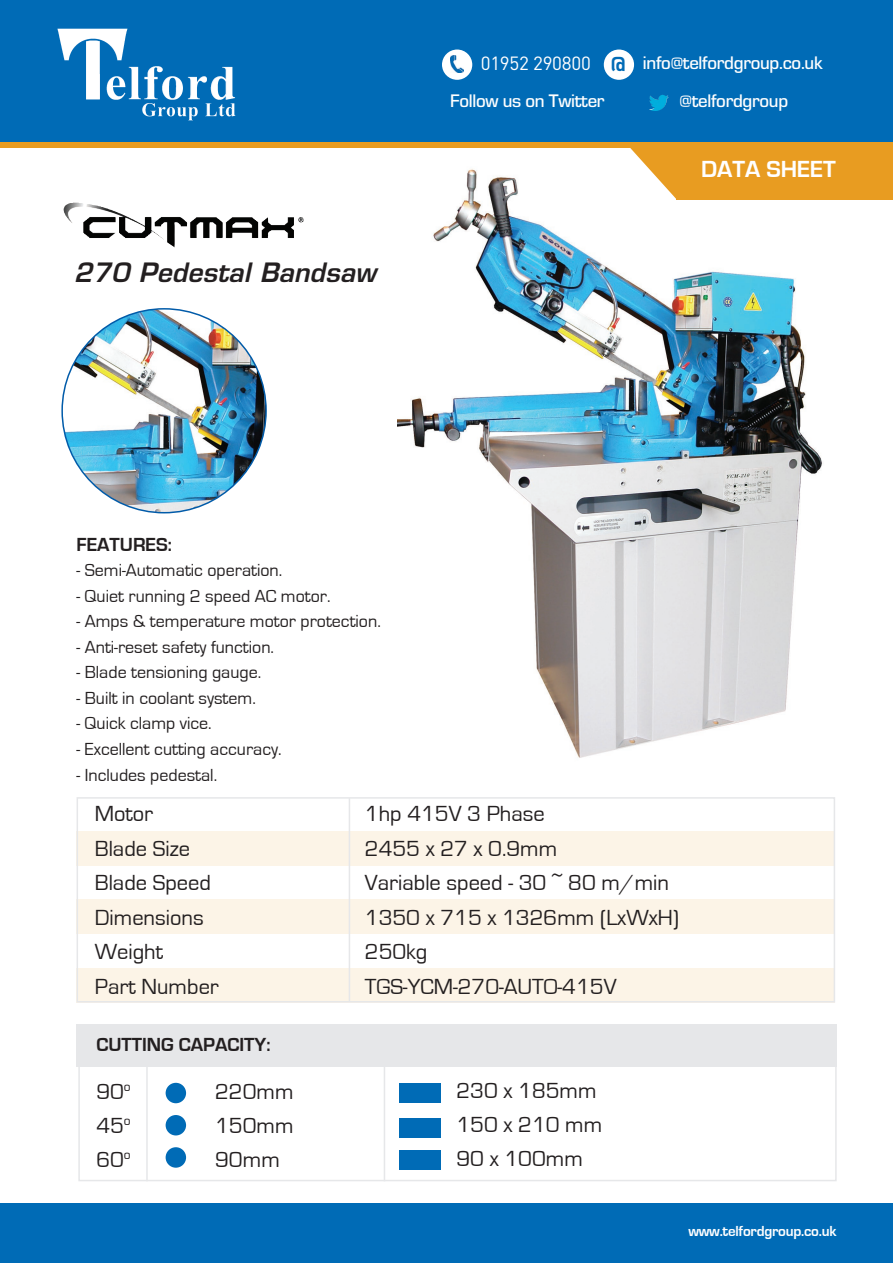
<style>
.page{position:relative;width:893px;height:1263px;background:#fff}
.page>*{position:absolute;margin:0;border:0;box-sizing:border-box;transform-origin:0 0}
.t1{font:italic 600 26.1px "Eurostile";letter-spacing:.005em;color:#231f20}
.t2{font:700 24px "Eurostile";color:#fff}
.t3{font:22.5px/33.9px "Eurostile";color:#231f20}
.t4{font:700 19.5px "Eurostile";color:#231f20}
.t5{font:500 18.9px/38.1px "Eurostile";letter-spacing:-.015em;color:#fff}
.t6{font:18px "Eurostile";color:#231f20}
.t7{font:700 15px "Eurostile";letter-spacing:-.015em;color:#fff}
.s1{font-family:"DIN Pro";font-weight:400}
.s2{font-family:"DIN Pro";font-weight:700;font-size:19.8px;color:#006bb6}
</style>
<div class="page">
<img style="left:397px;top:169px;width:445px;height:589px">
<img style="left:62px;top:309px;width:204px;height:204px;border-radius:102px">
<div style="left:77px;top:831px;width:758px;height:34px;background:#fcf4e7"></div>
<div style="left:77px;top:968px;width:758px;height:34px;background:#fcf4e7"></div>
<div style="left:77px;top:900px;width:758px;height:34px;background:#fcf4e7"></div>
<hr style="left:349px;top:798px;width:1px;height:203px;background:#e6e7e9">
<div style="left:77px;top:797px;width:758px;height:205px;border:2px solid #e6e7e9"></div>
<div style="left:0;top:1203px;width:893px;height:60px;background:#006bb6"></div>
<img style="left:63px;top:203px;width:99px;height:35px">
<svg style="left:627px;top:147px;width:49px;height:52px"></svg>
<div style="left:676px;top:143px;width:217px;height:56px;background:#e89c21"></div>
<svg style="left:0;top:141px;width:893px;height:6px;fill:#e89c21"></svg>
<div style="left:76px;top:1023px;width:761px;height:43px;background:#e6e7e9"></div>
<div style="left:78px;top:1025px;width:759px;height:156px;border:2px solid #e6e7e9"></div>
<hr style="left:146px;top:1066px;width:2px;height:115px;background:#e6e7e9">
<hr style="left:384px;top:1060px;width:1px;height:121px;background:#e6e7e9">
<div style="left:166px;top:1083px;width:20px;height:20px;background:#006bb6;border-radius:50%"></div>
<div style="left:166px;top:1115px;width:20px;height:20px;background:#006bb6;border-radius:50%"></div>
<div style="left:166px;top:1147px;width:20px;height:21px;background:#006bb6;border-radius:50%"></div>
<div style="left:399px;top:1083px;width:41px;height:20px;background:#006bb6"></div>
<div style="left:399px;top:1118px;width:41px;height:20px;background:#006bb6"></div>
<div style="left:399px;top:1150px;width:41px;height:20px;background:#006bb6"></div>
<div style="left:0;top:0;width:893px;height:141px;background:#006bb6"></div>
<img style="left:57px;top:29px;width:12px;height:31px">
<svg style="left:441px;top:49px;width:32px;height:32px"></svg>
<div style="left:440px;top:48px;width:34px;height:33px;border:2px solid #006bb6;border-radius:50%"></div>
<div style="left:603px;top:49px;width:32px;height:32px;background:#fff;border-radius:50%"></div>
<div style="left:602px;top:48px;width:34px;height:33px;border:2px solid #006bb6;border-radius:50%"></div>
<img style="left:451px;top:55px;width:13px;height:17px">
<img style="left:649px;top:95px;width:20px;height:16px">
<p class="t5" style="left:450px;top:42px;width:374px;text-indent:31px"><span class="s1">01952 290800</span> <span class="s2">@</span> info@telfordgroup.co.uk<br>Follow us on Twitter</p>
<p class="t5" style="left:679px;top:80px;width:110px">@telfordgroup</p>
<h1 class="t1" style="left:74px;top:256px;width:303px">270 Pedestal Bandsaw</h1>
<h2 class="t2" style="left:701px;top:156px;width:136px">DATA SHEET</h2>
<p class="t4" style="left:77px;top:534px;width:97px">FEATURES:</p>
<p class="t6" style="left:77px;top:561px;width:207px">- Semi-Automatic operation.</p>
<p class="t6" style="left:77px;top:586px;width:255px">- Quiet running 2 speed AC motor.</p>
<p class="t6" style="left:77px;top:612px;width:306px">- Amps &amp; temperature motor protection.</p>
<p class="t6" style="left:77px;top:637px;width:199px">- Anti-reset safety function.</p>
<p class="t6" style="left:77px;top:663px;width:186px">- Blade tensioning gauge.</p>
<p class="t6" style="left:77px;top:688px;width:181px">- Built in coolant system.</p>
<p class="t6" style="left:77px;top:714px;width:137px">- Quick clamp vice.</p>
<p class="t6" style="left:77px;top:739px;width:207px">- Excellent cutting accuracy.</p>
<p class="t6" style="left:77px;top:765px;width:142px">- Includes pedestal.</p>
<p class="t3" style="left:95px;top:797px;width:60px">Motor</p>
<p class="t3" style="left:365px;top:797px;width:182px">1hp 415V 3 Phase</p>
<p class="t3" style="left:95px;top:832px;width:97px">Blade Size</p>
<p class="t3" style="left:365px;top:832px;width:194px">2455 x 27 x 0.9mm</p>
<p class="t3" style="left:95px;top:866px;width:118px">Blade Speed</p>
<p class="t3" style="left:365px;top:866px;width:306px">Variable speed - 30 ~ 80 m/min</p>
<p class="t3" style="left:95px;top:901px;width:110px">Dimensions</p>
<p class="t3" style="left:365px;top:901px;width:316px">1350 x 715 x 1326mm (LxWxH)</p>
<p class="t3" style="left:95px;top:935px;width:70px">Weight</p>
<p class="t3" style="left:365px;top:935px;width:64px">250kg</p>
<p class="t3" style="left:95px;top:970px;width:126px">Part Number</p>
<p class="t3" style="left:365px;top:970px;width:253px">TGS-YCM-270-AUTO-415V</p>
<p class="t4" style="left:96px;top:1034px;width:176px">CUTTING CAPACITY:</p>
<p class="t3" style="left:96px;top:1075px;width:36px">90<sup>o</sup></p>
<p class="t3" style="left:215px;top:1075px;width:80px">220mm</p>
<p class="t3" style="left:96px;top:1109px;width:36px">45<sup>o</sup></p>
<p class="t3" style="left:215px;top:1109px;width:80px">150mm</p>
<p class="t3" style="left:96px;top:1143px;width:36px">60<sup>o</sup></p>
<p class="t3" style="left:215px;top:1143px;width:66px">90mm</p>
<p class="t3" style="left:456px;top:1074px;width:147px">230 x 185mm<br>150 x 210 mm<br>90 x 100mm</p>
<p class="t7" style="left:688px;top:1223px;width:150px">www.telfordgroup.co.uk</p>
</div>
